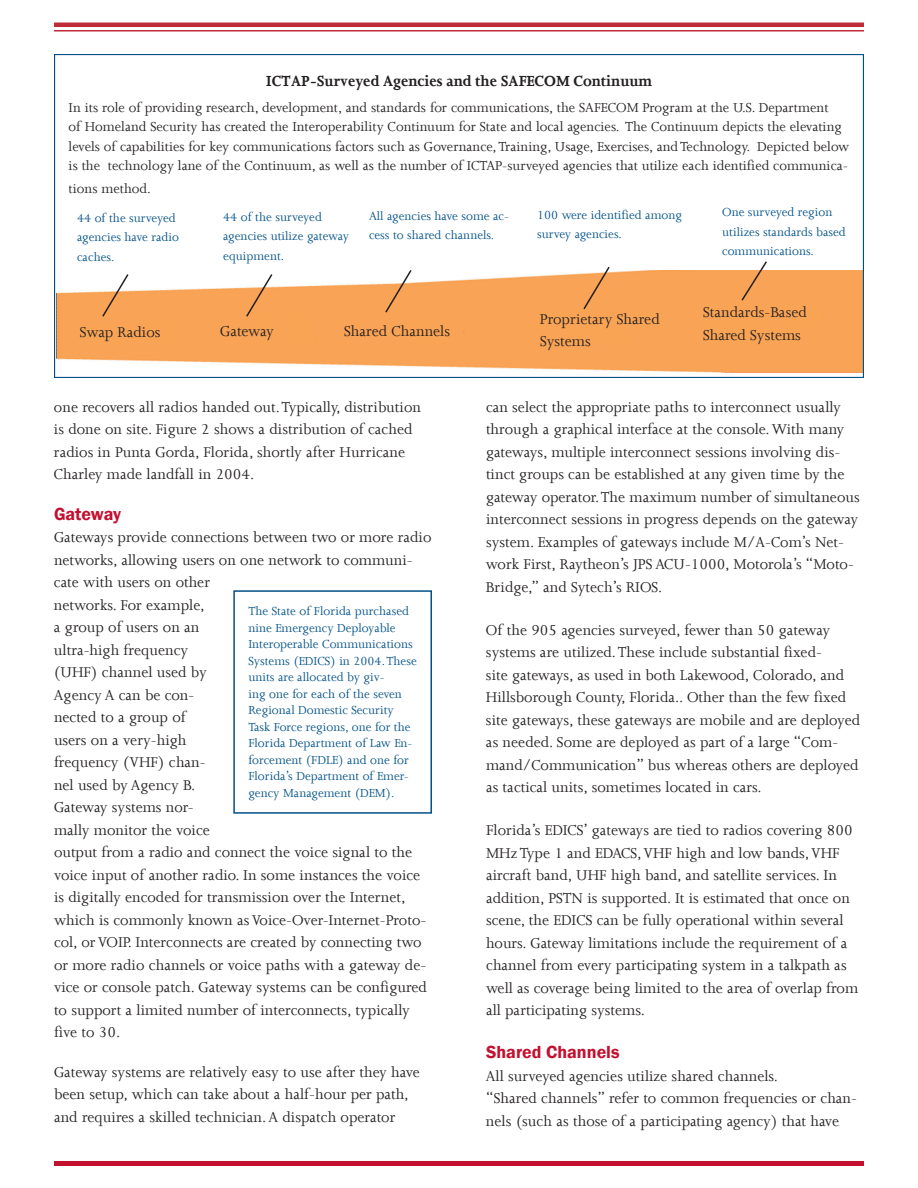
<style>
.page{position:relative;width:918px;height:1188px;background:#fff}
.page>*{position:absolute;margin:0;border:0;box-sizing:border-box;transform-origin:0 0}
.t1{font:600 18px "Franklin Gothic";color:#c3102f}
.t2{font:16.5px/22.5px "Joanna";color:#231f20}
.t3{font:700 16.5px "Joanna";color:#231f20}
.t4{font:15px/19.5px "Joanna";color:#231f20}
.t5{font:13.5px/16.5px "Joanna";color:#005187}
</style>
<div class="page">
<hr style="left:54px;top:1162px;width:810px;height:4px;background:#c3102f">
<hr style="left:54px;top:23px;width:810px;height:4px;background:#bf2b37">
<hr style="left:54px;top:30px;width:810px;height:2px;background:#bf2b37">
<img style="left:56px;top:270px;width:806px;height:102px">
<svg style="left:56px;top:358px;width:4px;height:14px"></svg>
<svg style="left:56px;top:270px;width:3px;height:23px"></svg>
<div style="left:233px;top:590px;width:199px;height:224px;border:2px solid #005187"></div>
<svg style="left:85px;top:272px;width:93px;height:79px"></svg>
<svg style="left:245px;top:272px;width:71px;height:84px"></svg>
<svg style="left:384px;top:270px;width:81px;height:86px;background:#f6ae6b"></svg>
<svg style="left:704px;top:261px;width:123px;height:100px;background:#f7aa63"></svg>
<svg style="left:534px;top:266px;width:134px;height:90px;background:#f7a961"></svg>
<p class="t3" style="left:266px;top:70px;width:388px">ICTAP-Surveyed Agencies and the SAFECOM Continuum</p>
<p class="t4" style="left:69px;top:98px;width:782px">In its role of providing research, development, and standards for communications, the SAFECOM Program at the U.S. Department<br>of Homeland Security has created the Interoperability Continuum for State and local agencies. The Continuum depicts the elevating levels of capabilities for key communications factors such as Governance, Training, Usage, Exercises, and Technology. Depicted below is the technology lane of the Continuum, as well as the number of ICTAP-surveyed agencies that utilize each identified communica-</p>
<p class="t4" style="left:69px;top:179px;width:84px">tions method.</p>
<p class="t5" style="left:77px;top:208px;width:103px;line-height:19.5px">44 of the surveyed agencies have radio caches.</p>
<p class="t5" style="left:223px;top:207px;width:127px;line-height:19.5px">44 of the surveyed agencies utilize gateway equipment.</p>
<p class="t5" style="left:369px;top:206px;width:141px;line-height:19.5px">All agencies have some ac&shy;cess to shared channels.</p>
<p class="t5" style="left:537px;top:205px;width:147px;line-height:19.5px">100 were identified among survey agencies.</p>
<p class="t5" style="left:722px;top:203px;width:125px;line-height:19.5px">One surveyed region utilizes standards based communications.</p>
<p class="t2" style="left:703px;top:301px;width:105px">Standards-Based</p>
<p class="t2" style="left:220px;top:320px;width:55px">Gateway</p>
<p class="t2" style="left:344px;top:320px;width:107px">Shared Channels</p>
<p class="t2" style="left:540px;top:308px;width:121px">Proprietary Shared<br>Systems</p>
<p class="t2" style="left:80px;top:321px;width:82px">Swap Radios</p>
<p class="t2" style="left:703px;top:324px;width:99px">Shared Systems</p>
<p class="t2" style="left:54px;top:396px;width:369px">one recovers all radios handed out. Typically, distribution is done on site. Figure 2 shows a distribution of cached radios in Punta Gorda, Florida, shortly after Hurricane Charley made landfall in 2004.</p>
<p class="t1" style="left:54px;top:503px;width:69px">Gateway</p>
<p class="t2" style="left:54px;top:526px;width:379px">Gateways provide connections between two or more radio networks, allowing users on one network to communi&shy;cate with users on other<br>networks. For example,<br>a group of users on an<br>ultra-high frequency<br>(UHF) channel used by<br>Agency A can be con-<br>nected to a group of<br>users on a very-high<br>frequency (VHF) chan-<br>nel used by Agency B.<br>Gateway systems nor-<br>mally monitor the voice<br>output from a radio and connect the voice signal to the voice input of another radio. In some instances the voice is digitally encoded for transmission over the Internet, which is commonly known as Voice-Over-Internet-Proto&shy;col, or VOIP. Interconnects are created by connecting two or more radio channels or voice paths with a gateway de&shy;vice or console patch. Gateway systems can be configured to support a limited number of interconnects, typically five to 30.</p>
<p class="t2" style="left:54px;top:1061px;width:367px">Gateway systems are relatively easy to use after they have been setup, which can take about a half-hour per path, and requires a skilled technician. A dispatch operator</p>
<p class="t5" style="left:248px;top:603px;width:170px">The State of Florida purchased nine Emergency Deployable<br>Interoperable Communications<br>Systems (EDICS) in 2004. These units are allocated by giv-<br>ing one for each of the seven<br>Regional Domestic Security<br>Task Force regions, one for the<br>Florida Department of Law En&shy;forcement (FDLE) and one for<br>Florida’s Department of Emer&shy;gency Management (DEM).</p>
<p class="t2" style="left:486px;top:396px;width:375px">can select the appropriate paths to interconnect usually through a graphical interface at the console. With many gateways, multiple interconnect sessions involving dis&shy;tinct groups can be established at any given time by the gateway operator. The maximum number of simultaneous interconnect sessions in progress depends on the gateway system. Examples of gateways include M/A-Com’s Net&shy;work First, Raytheon’s JPS ACU-1000, Motorola’s “Moto-Bridge,” and Sytech’s RIOS.</p>
<p class="t2" style="left:486px;top:619px;width:376px">Of the 905 agencies surveyed, fewer than 50 gateway systems are utilized. These include substantial fixed-<br>site gateways, as used in both Lakewood, Colorado, and Hillsborough County, Florida.. Other than the few fixed site gateways, these gateways are mobile and are deployed as needed. Some are deployed as part of a large “Com&shy;mand/Communication” bus whereas others are deployed as tactical units, sometimes located in cars.</p>
<p class="t2" style="left:486px;top:819px;width:374px">Florida’s EDICS’ gateways are tied to radios covering 800<br>MHz Type 1 and EDACS, VHF high and low bands, VHF aircraft band, UHF high band, and satellite services. In addition, PSTN is supported. It is estimated that once on scene, the EDICS can be fully operational within several hours. Gateway limitations include the requirement of a channel from every participating system in a talkpath as well as coverage being limited to the area of overlap from all participating systems.</p>
<p class="t1" style="left:486px;top:1041px;width:135px">Shared Channels</p>
<p class="t2" style="left:486px;top:1065px;width:373px">All surveyed agencies utilize shared channels.<br>“Shared channels” refer to common frequencies or chan&shy;nels (such as those of a participating agency) that have</p>
</div>
